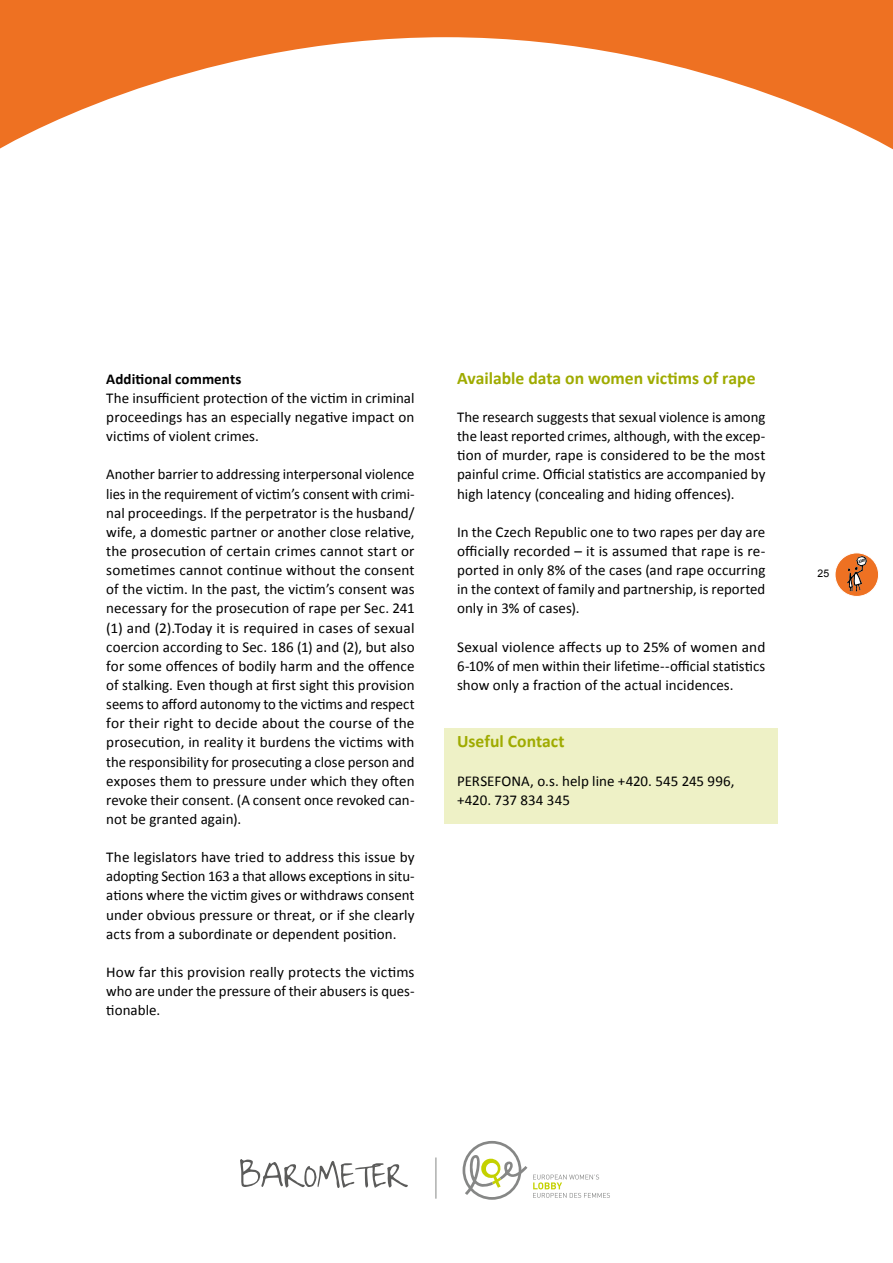
<style>
.page{position:relative;width:893px;height:1263px;background:#fff}
.page>*{position:absolute;margin:0;border:0;box-sizing:border-box;transform-origin:0 0}
.t1{font:700 17.7px "Calibri";color:#9fab00}
.t2{font:15px/19.2px "Calibri";color:#000;text-align:justify}
.t3{font:700 15px "Calibri";letter-spacing:.005em;color:#000}
.t4{font:10.5px "Arial";color:#000}
</style>
<div class="page">
<svg style="left:0;top:0;width:893px;height:150px"></svg>
<svg style="left:533px;top:1174px;width:77px;height:24px"></svg>
<svg style="left:463px;top:1141px;width:64px;height:59px"></svg>
<hr style="left:436px;top:1157px;width:1px;height:42px;background:#868786">
<svg style="left:240px;top:1159px;width:168px;height:29px"></svg>
<div style="left:835px;top:553px;width:44px;height:43px;background:#ee7122;border-radius:50%"></div>
<div style="left:835px;top:553px;width:44px;height:44px;border:1px solid #fff;border-radius:50%"></div>
<svg style="left:847px;top:556px;width:20px;height:36px"></svg>
<div style="left:444px;top:728px;width:334px;height:96px;background:#eef1c6"></div>
<p class="t3" style="left:106px;top:369px;width:137px">Additional comments</p>
<p class="t2" style="left:106px;top:388px;width:310px">The insufficient protection of the victim in criminal proceedings has an especially negative impact on victims of violent crimes.</p>
<p class="t2" style="left:106px;top:465px;width:310px">Another barrier to addressing interpersonal violence lies in the requirement of victim’s consent with crimi&shy;nal proceedings. If the perpetrator is the husband/ wife, a domestic partner or another close relative, the prosecution of certain crimes cannot start or sometimes cannot continue without the consent of the victim. In the past, the victim’s consent was necessary for the prosecution of rape per Sec. 241 (1) and (2).Today it is required in cases of sexual coercion according to Sec. 186 (1) and (2), but also for some offences of bodily harm and the offence of stalking. Even though at first sight this provision seems to afford autonomy to the victims and respect for their right to decide about the course of the prosecution, in reality it burdens the victims with the responsibility for prosecuting a close person and exposes them to pressure under which they often revoke their consent. (A consent once revoked can&shy;not be granted again).</p>
<p class="t2" style="left:106px;top:848px;width:310px">The legislators have tried to address this issue by adopting Section 163 a that allows exceptions in situ&shy;ations where the victim gives or withdraws consent under obvious pressure or threat, or if she clearly acts from a subordinate or dependent position.</p>
<p class="t2" style="left:106px;top:962px;width:310px">How far this provision really protects the victims who are under the pressure of their abusers is ques&shy;tionable.</p>
<p class="t1" style="left:457px;top:367px;width:300px">Available data on women victims of rape</p>
<p class="t2" style="left:457px;top:407px;width:310px">The research suggests that sexual violence is among the least reported crimes, although, with the excep&shy;tion of murder, rape is considered to be the most painful crime. Official statistics are accompanied by high latency (concealing and hiding offences).</p>
<p class="t2" style="left:457px;top:522px;width:310px">In the Czech Republic one to two rapes per day are officially recorded – it is assumed that rape is re&shy;ported in only 8% of the cases (and rape occurring in the context of family and partnership, is reported only in 3% of cases).</p>
<p class="t2" style="left:457px;top:637px;width:310px">Sexual violence affects up to 25% of women and 6-10% of men within their lifetime--official statistics show only a fraction of the actual incidences.</p>
<p class="t1" style="left:457px;top:730px;width:109px">Useful Contact</p>
<p class="t2" style="left:457px;top:771px;width:279px">PERSEFONA, o.s. help line +420. 545 245 996, +420. 737 834 345</p>
<p class="t4" style="left:817px;top:567px;width:13px">25</p>
</div>
